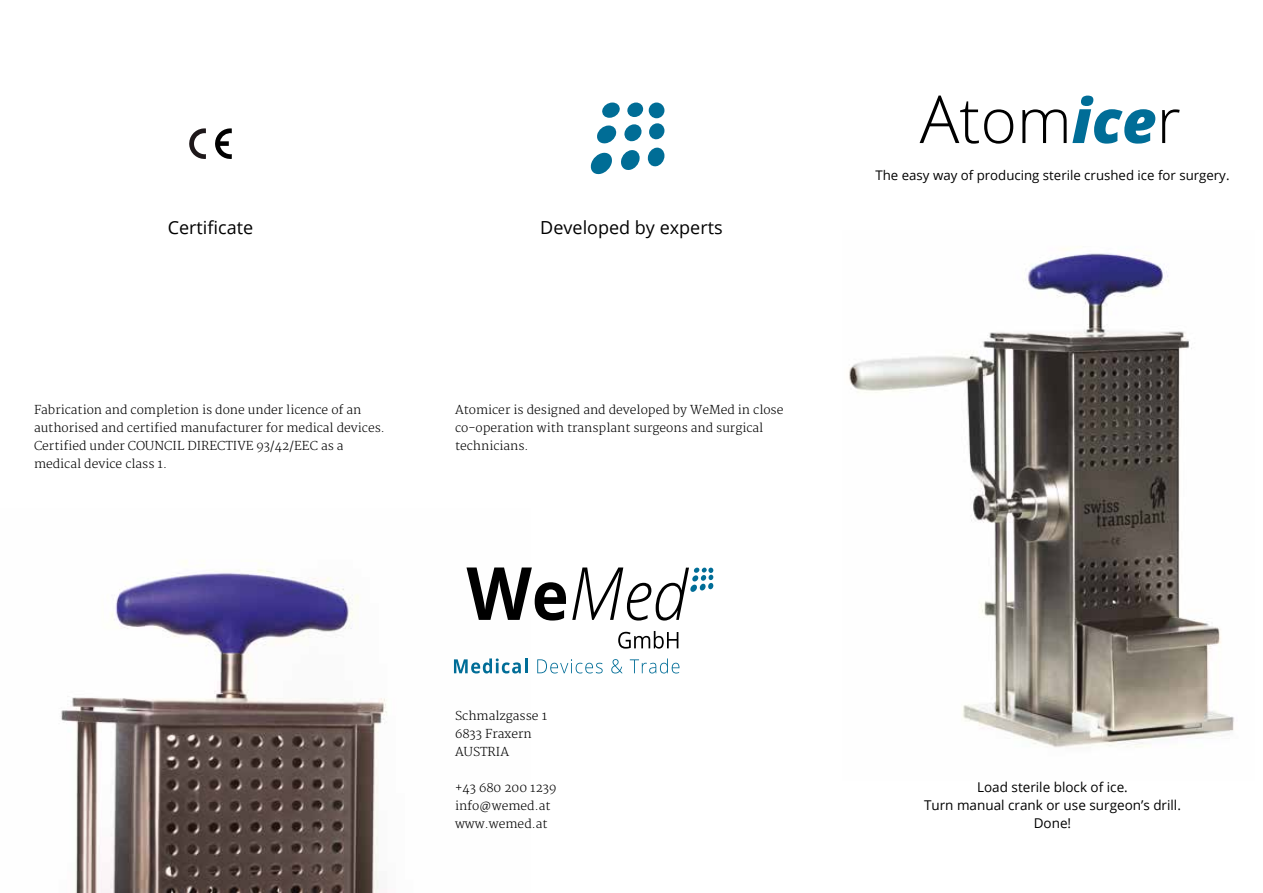
<style>
.page{position:relative;width:1263px;height:893px;background:#fff}
.page>*{position:absolute;margin:0;border:0;box-sizing:border-box;transform-origin:0 0}
.t1{font:300 62.1px "Open Sans";color:#000}
.t2{font:18px "Open Sans";color:#000}
.t3{font:13.5px/18px "Open Sans";color:#000;text-align:center}
.t4{font:13.2px "Open Sans";color:#000}
.t5{font:300 12px/18px "Merriweather";color:#000}
.s1{font-size:66.3px}
.s2{font-size:63.15px}
.s3{font-weight:800;font-style:italic;font-size:61.05px;color:#006d97}
.s4{font-weight:800;font-style:italic;font-size:60px;color:#006d97}
</style>
<div class="page">
<img style="left:61px;top:560px;width:467px;height:333px">
<img style="left:849px;top:248px;width:385px;height:500px">
<svg style="left:189px;top:128px;width:17px;height:31px"></svg>
<svg style="left:215px;top:128px;width:17px;height:31px"></svg>
<svg style="left:454px;top:658px;width:73px;height:15px"></svg>
<svg style="left:537px;top:659px;width:66px;height:14px"></svg>
<svg style="left:611px;top:659px;width:12px;height:14px"></svg>
<svg style="left:630px;top:658px;width:49px;height:15px"></svg>
<svg style="left:618px;top:631px;width:60px;height:18px"></svg>
<svg style="left:466px;top:567px;width:100px;height:53px"></svg>
<svg style="left:572px;top:567px;width:141px;height:54px"></svg>
<svg style="left:590px;top:152px;width:22px;height:23px"></svg>
<svg style="left:621px;top:150px;width:19px;height:20px"></svg>
<svg style="left:648px;top:147px;width:16px;height:20px"></svg>
<svg style="left:597px;top:125px;width:20px;height:19px"></svg>
<svg style="left:624px;top:124px;width:18px;height:18px"></svg>
<div style="left:649px;top:123px;width:15px;height:17px;background:#006d96;border-radius:50%"></div>
<svg style="left:602px;top:103px;width:18px;height:15px"></svg>
<svg style="left:627px;top:103px;width:16px;height:14px"></svg>
<div style="left:649px;top:103px;width:15px;height:15px;background:#006d96;border-radius:50%"></div>
<h2 class="t2" style="left:168px;top:215px;width:87px">Certificate</h2>
<h2 class="t2" style="left:540px;top:215px;width:184px">Developed by experts</h2>
<p class="t5" style="left:34px;top:401px;width:352px">Fabrication and completion is done under licence of an authorised and certified manufacturer for medical devices.<br>Certified under COUNCIL DIRECTIVE 93/42/EEC as a medical device class 1.</p>
<p class="t5" style="left:455px;top:401px;width:330px">Atomicer is designed and developed by WeMed in close co-operation with transplant surgeons and surgical technicians.</p>
<h1 class="t1" style="left:919px;top:78px;width:263px"><span class="s1">A</span><span class="s2">t</span>om<span class="s3">i</span><span class="s4">ce</span>r</h1>
<p class="t4" style="left:875px;top:166px;width:355px">The easy way of producing sterile crushed ice for surgery.</p>
<p class="t5" style="left:455px;top:707px;width:94px">Schmalzgasse 1<br>6833 Fraxern<br>AUSTRIA</p>
<p class="t5" style="left:455px;top:779px;width:103px">+43 680 200 1239 info@wemed.at www.wemed.at</p>
<p class="t3" style="left:924px;top:778px;width:258px">Load sterile block of ice.<br>Turn manual crank or use surgeon’s drill.<br>Done!</p>
</div>
